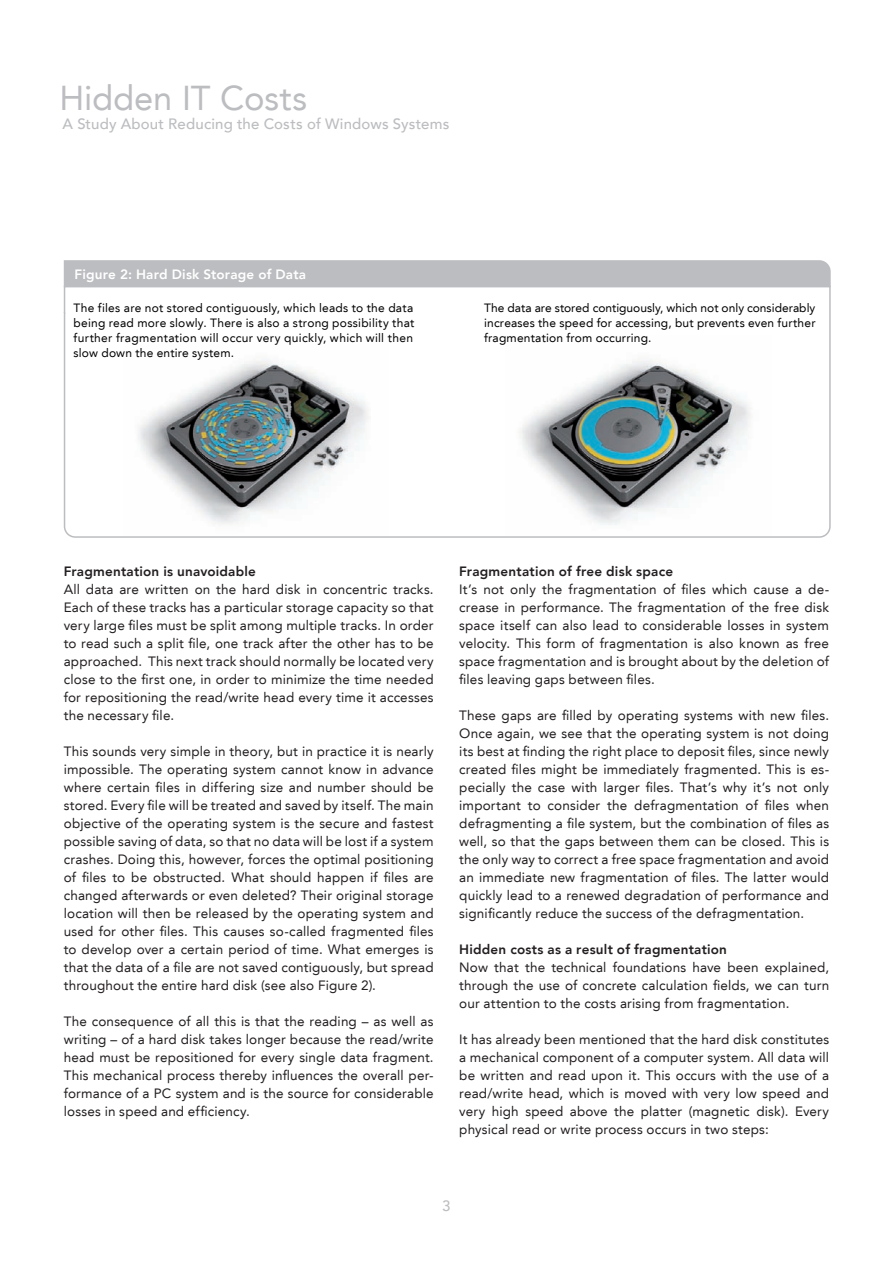
<style>
.page{position:relative;width:893px;height:1263px;background:#fff}
.page>*{position:absolute;margin:0;border:0;box-sizing:border-box;transform-origin:0 0}
.t1{font:34.5px "Avenir LT";letter-spacing:-.005em;color:#bcbdc0}
.t2{font:500 15px "Avenir LT";letter-spacing:.01em;color:#bcbdc0}
.t3{font:13.5px/18px "Avenir LT";letter-spacing:.01em;color:#231f20;text-align:justify}
.t4{font:800 13.5px "Avenir LT";letter-spacing:.015em;color:#231f20}
.t5{font:800 13.5px "Avenir LT";letter-spacing:.015em;color:#fff}
.t6{font:12px/15px "Avenir LT";letter-spacing:.02em;color:#000;text-align:justify}
</style>
<div class="page">
<svg style="left:64px;top:287px;width:767px;height:251px"></svg>
<div style="left:64px;top:260px;width:767px;height:27px;background:#bcbdc0"></div>
<h1 class="t1" style="left:60px;top:78px;width:249px">Hidden IT Costs</h1>
<p class="t2" style="left:63px;top:115px;width:388px">A Study About Reducing the Costs of Windows Systems</p>
<p class="t5" style="left:75px;top:266px;width:233px">Figure 2: Hard Disk Storage of Data</p>
<p class="t6" style="left:74px;top:300px;width:342px">The files are not stored contiguously, which leads to the data being read more slowly. There is also a strong possibility that further fragmentation will occur very quickly, which will then slow down the entire system.</p>
<p class="t6" style="left:484px;top:300px;width:333px">The data are stored contiguously, which not only considerably increases the speed for accessing, but prevents even further fragmentation from occurring.</p>
<p class="t4" style="left:64px;top:563px;width:194px">Fragmentation is unavoidable</p>
<p class="t3" style="left:64px;top:580px;width:371px">All data are written on the hard disk in concentric tracks.<br>Each of these tracks has a particular storage capacity so that very large files must be split among multiple tracks. In order to read such a split file, one track after the other has to be approached. This next track should normally be located very close to the first one, in order to minimize the time needed for repositioning the read/write head every time it accesses the necessary file.</p>
<p class="t3" style="left:64px;top:742px;width:371px">This sounds very simple in theory, but in practice it is nearly impossible. The operating system cannot know in advance where certain files in differing size and number should be stored. Every file will be treated and saved by itself. The main objective of the operating system is the secure and fastest possible saving of data, so that no data will be lost if a system crashes. Doing this, however, forces the optimal positioning of files to be obstructed. What should happen if files are changed afterwards or even deleted? Their original storage location will then be released by the operating system and used for other files. This causes so-called fragmented files to develop over a certain period of time. What emerges is that the data of a file are not saved contiguously, but spread throughout the entire hard disk (see also Figure 2).</p>
<p class="t3" style="left:64px;top:1012px;width:371px">The consequence of all this is that the reading – as well as writing – of a hard disk takes longer because the read/write head must be repositioned for every single data fragment.<br>This mechanical process thereby influences the overall per&shy;formance of a PC system and is the source for considerable losses in speed and efficiency.</p>
<p class="t4" style="left:459px;top:563px;width:215px">Fragmentation of free disk space</p>
<p class="t3" style="left:459px;top:580px;width:371px">It’s not only the fragmentation of files which cause a de&shy;crease in performance. The fragmentation of the free disk space itself can also lead to considerable losses in system velocity. This form of fragmentation is also known as free space fragmentation and is brought about by the deletion of files leaving gaps between files.</p>
<p class="t3" style="left:459px;top:706px;width:371px">These gaps are filled by operating systems with new files.<br>Once again, we see that the operating system is not doing its best at finding the right place to deposit files, since newly created files might be immediately fragmented. This is es&shy;pecially the case with larger files. That’s why it’s not only important to consider the defragmentation of files when defragmenting a file system, but the combination of files as well, so that the gaps between them can be closed. This is the only way to correct a free space fragmentation and avoid an immediate new fragmentation of files. The latter would quickly lead to a renewed degradation of performance and significantly reduce the success of the defragmentation.</p>
<p class="t4" style="left:459px;top:941px;width:269px">Hidden costs as a result of fragmentation</p>
<p class="t3" style="left:459px;top:958px;width:371px">Now that the technical foundations have been explained, through the use of concrete calculation fields, we can turn our attention to the costs arising from fragmentation.</p>
<p class="t3" style="left:459px;top:1030px;width:371px">It has already been mentioned that the hard disk constitutes a mechanical component of a computer system. All data will be written and read upon it. This occurs with the use of a read/write head, which is moved with very low speed and very high speed above the platter (magnetic disk). Every physical read or write process occurs in two steps:</p>
<p class="t2" style="left:442px;top:1197px;width:10px">3</p>
</div>
